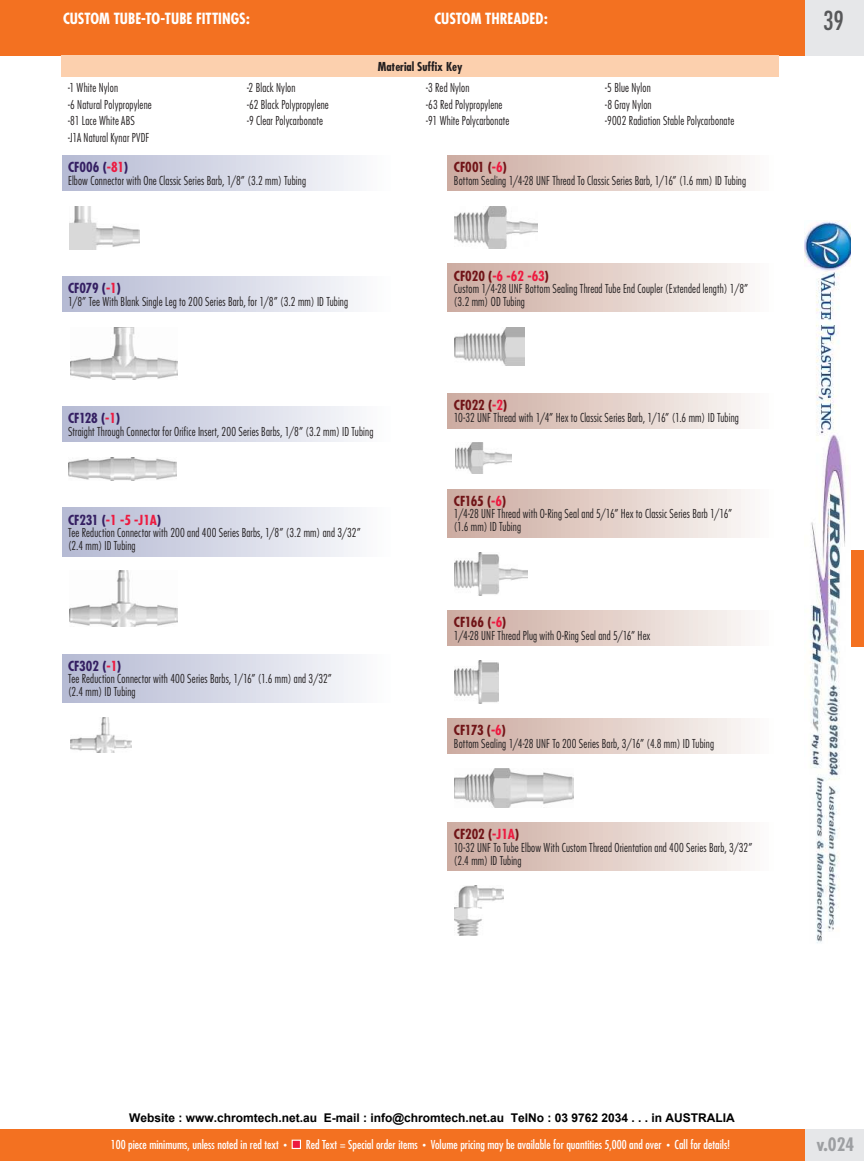
<style>
.page{position:relative;width:864px;height:1161px;background:#fff}
.page>*{position:absolute;margin:0;border:0;box-sizing:border-box;transform-origin:0 0}
.t1{font:condensed 25.5px "Futura";color:#57585a}
.t2{font:700 condensed 18px "Futura";color:#9d9fa2}
.t3{font:700 condensed 15px "Futura";color:#fff}
.t4{font:700 condensed 13.5px "Futura";letter-spacing:-.005em;color:#701417}
.t5{font:700 condensed 13.5px "Futura";letter-spacing:-.005em;color:#341f62}
.t6{font:700 condensed 13.5px "Futura";color:#ed1a40}
.t7{font:300 condensed 12px/16.5px "Futura";letter-spacing:.015em;color:#231f20;scale:.95 1}
.t8{font:condensed 12px "Futura";color:#fff}
.t9{font:700 12px "Arial";color:#000}
.t10{font:700 condensed 12px "Futura";color:#231f20}
.s1{color:#ed1a40}
.s2{color:#341f62}
.s3{color:#701417}
.s4{font-size:7.5px}
</style>
<div class="page">
<div style="left:0;top:1130px;width:805px;height:31px;background:#f37121"></div>
<div style="left:0;top:0;width:805px;height:55px;background:#f37121"></div>
<div style="left:806px;top:0;width:58px;height:55px;background:#e6e7e9"></div>
<div style="left:292px;top:1140px;width:9px;height:9px;background:#ed1a40;border:1px solid #fff"></div>
<div style="left:805px;top:1129px;width:59px;height:32px;background:#e6e7e9"></div>
<div style="left:806px;top:550px;width:58px;height:97px;background:#f37121"></div>
<img style="left:70px;top:206px;width:70px;height:43px">
<div style="left:62px;top:155px;width:330px;height:36px;background:linear-gradient(to right,#b3b8d2,#fcfcfd)"></div>
<img style="left:70px;top:327px;width:108px;height:52px">
<div style="left:62px;top:276px;width:330px;height:36px;background:linear-gradient(to right,#b3b8d2,#fcfcfd)"></div>
<img style="left:69px;top:457px;width:107px;height:24px">
<div style="left:62px;top:406px;width:330px;height:36px;background:linear-gradient(to right,#b3b8d2,#fcfcfd)"></div>
<img style="left:70px;top:570px;width:108px;height:57px">
<div style="left:62px;top:508px;width:330px;height:48px;background:linear-gradient(to right,#b3b8d2,#fcfcfd)"></div>
<img style="left:70px;top:717px;width:62px;height:35px">
<div style="left:62px;top:654px;width:330px;height:48px;background:linear-gradient(to right,#b3b8d2,#fcfcfd)"></div>
<img style="left:454px;top:206px;width:83px;height:42px">
<div style="left:448px;top:155px;width:330px;height:36px;background:linear-gradient(to right,#cca99e,#fdfcfb)"></div>
<img style="left:455px;top:443px;width:57px;height:31px">
<div style="left:448px;top:393px;width:330px;height:35px;background:linear-gradient(to right,#cca99e,#fdfcfb)"></div>
<img style="left:454px;top:552px;width:73px;height:43px">
<div style="left:448px;top:489px;width:330px;height:48px;background:linear-gradient(to right,#cca99e,#fdfcfb)"></div>
<img style="left:454px;top:660px;width:45px;height:43px">
<div style="left:448px;top:610px;width:330px;height:36px;background:linear-gradient(to right,#cca99e,#fdfcfb)"></div>
<img style="left:454px;top:769px;width:119px;height:39px">
<div style="left:448px;top:718px;width:330px;height:36px;background:linear-gradient(to right,#cca99e,#fdfcfb)"></div>
<img style="left:454px;top:886px;width:49px;height:49px">
<div style="left:448px;top:823px;width:330px;height:48px;background:linear-gradient(to right,#cca99e,#fdfcfb)"></div>
<img style="left:454px;top:327px;width:70px;height:39px">
<div style="left:448px;top:264px;width:330px;height:48px;background:linear-gradient(to right,#cca99e,#fdfcfb)"></div>
<div style="left:61px;top:55px;width:718px;height:22px;background:#fcd0ae"></div>
<img style="left:805px;top:221px;width:46px;height:722px">
<p class="t3" style="left:63px;top:9px;width:188px">CUSTOM TUBE-TO-TUBE FITTINGS:</p>
<p class="t3" style="left:435px;top:9px;width:115px">CUSTOM THREADED:</p>
<p class="t10" style="left:378px;top:59px;width:86px">Material Suffix Key</p>
<p class="t7" style="left:68px;top:80px;width:90px">-1 White Nylon<br>-6 Natural Polypropylene -81 Lace White ABS<br>-J1A Natural Kynar PVDF</p>
<p class="t7" style="left:247px;top:80px;width:88px">-2 Black Nylon<br>-62 Black Polypropylene -9 Clear Polycarbonate</p>
<p class="t7" style="left:426px;top:80px;width:89px">-3 Red Nylon<br>-63 Red Polypropylene -91 White Polycarbonate</p>
<p class="t7" style="left:605px;top:80px;width:137px">-5 Blue Nylon<br>-8 Gray Nylon<br>-9002 Radiation Stable Polycarbonate</p>
<p class="t5" style="left:68px;top:159px;width:62px">CF006 (<span class="s1">-81</span>)</p>
<p class="t7" style="left:68px;top:172px;width:252px">Elbow Connector with One Classic Series Barb, 1/8” (3.2 mm) Tubing</p>
<p class="t5" style="left:68px;top:280px;width:54px">CF079 (<span class="s1">-1</span>)</p>
<p class="t7" style="left:68px;top:293px;width:296px">1/8” Tee With Blank Single Leg to 200 Series Barb, for 1/8” (3.2 mm) ID Tubing</p>
<p class="t5" style="left:68px;top:410px;width:54px">CF128 (<span class="s1">-1</span>)</p>
<p class="t7" style="left:68px;top:423px;width:323px">Straight Through Connector for Orifice Insert, 200 Series Barbs, 1/8” (3.2 mm) ID Tubing</p>
<p class="t6" style="left:68px;top:511px;width:95px"><span class="s2">CF231 (</span>-1 -5 -J1A<span class="s2">)</span></p>
<p class="t7" style="left:68px;top:527px;width:310px;line-height:12.8px">Tee Reduction Connector with 200 and 400 Series Barbs, 1/8” (3.2 mm) and 3/32” (2.4 mm) ID Tubing</p>
<p class="t5" style="left:68px;top:657px;width:55px">CF302 (<span class="s1">-1</span>)</p>
<p class="t7" style="left:68px;top:673px;width:279px;line-height:12.8px">Tee Reduction Connector with 400 Series Barbs, 1/16” (1.6 mm) and 3/32” (2.4 mm) ID Tubing</p>
<p class="t4" style="left:454px;top:159px;width:54px">CF001 (<span class="s1">-6</span>)</p>
<p class="t7" style="left:454px;top:172px;width:309px">Bottom Sealing 1/4-28 UNF Thread To Classic Series Barb, 1/16” (1.6 mm) ID Tubing</p>
<p class="t6" style="left:454px;top:267px;width:96px"><span class="s3">CF020 (</span>-6 -62 -63<span class="s3">)</span></p>
<p class="t7" style="left:454px;top:282px;width:311px;line-height:12.8px">Custom 1/4-28 UNF Bottom Sealing Thread Tube End Coupler (Extended length) 1/8” (3.2 mm) OD Tubing</p>
<p class="t4" style="left:454px;top:396px;width:55px">CF022 (<span class="s1">-2</span>)</p>
<p class="t7" style="left:454px;top:410px;width:301px">10-32 UNF Thread with 1/4” Hex to Classic Series Barb, 1/16” (1.6 mm) ID Tubing</p>
<p class="t4" style="left:454px;top:492px;width:54px">CF165 (<span class="s1">-6</span>)</p>
<p class="t7" style="left:454px;top:508px;width:294px;line-height:12.8px">1/4-28 UNF Thread with O-Ring Seal and 5/16” Hex to Classic Series Barb 1/16” (1.6 mm) ID Tubing</p>
<p class="t4" style="left:454px;top:614px;width:54px">CF166 (<span class="s1">-6</span>)</p>
<p class="t7" style="left:454px;top:627px;width:208px">1/4-28 UNF Thread Plug with O-Ring Seal and 5/16” Hex</p>
<p class="t4" style="left:454px;top:722px;width:53px">CF173 (<span class="s1">-6</span>)</p>
<p class="t7" style="left:454px;top:735px;width:275px">Bottom Sealing 1/4-28 UNF To 200 Series Barb, 3/16” (4.8 mm) ID Tubing</p>
<p class="t4" style="left:454px;top:826px;width:67px">CF202 (<span class="s1">-J1A</span>)</p>
<p class="t7" style="left:454px;top:841px;width:316px;line-height:12.8px">10-32 UNF To Tube Elbow With Custom Thread Orientation and 400 Series Barb, 3/32” (2.4 mm) ID Tubing</p>
<h1 class="t1" style="left:823px;top:5px;width:22px">39</h1>
<p class="t9" style="left:129px;top:1110px;width:607px">Website : www.chromtech.net.au E-mail : info@chromtech.net.au TelNo : 03 9762 2034 . . . in AUSTRALIA</p>
<p class="t8" style="left:111px;top:1137px;width:177px">100 piece minimums, unless noted in red text <span class="s4">•</span></p>
<p class="t8" style="left:306px;top:1137px;width:426px">Red Text = Special order items <span class="s4">•</span> Volume pricing may be available for quantities 5,000 and over <span class="s4">•</span> Call for details!</p>
<h2 class="t2" style="left:816px;top:1133px;width:40px">v.024</h2>
</div>
